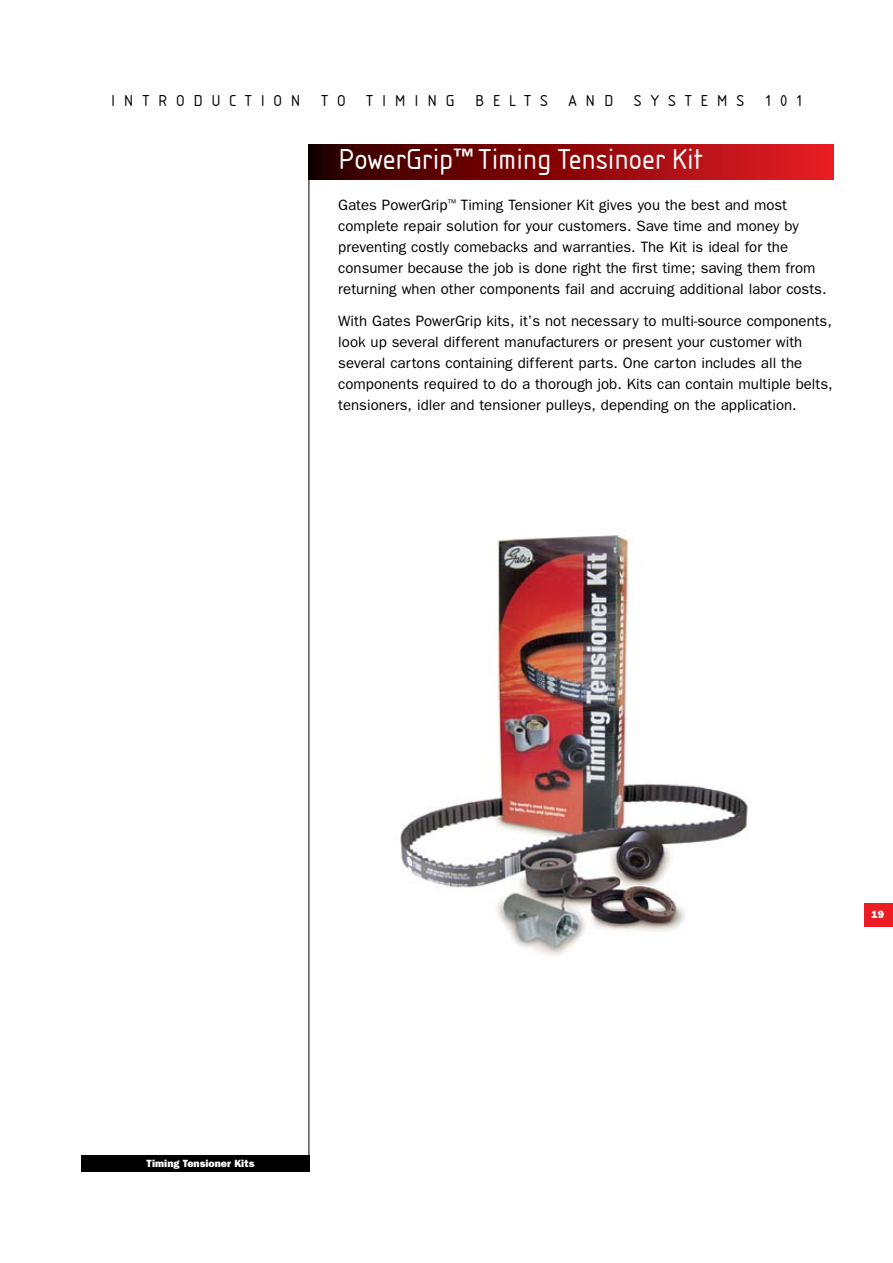
<style>
.page{position:relative;width:893px;height:1263px;background:#fff}
.page>*{position:absolute;margin:0;border:0;box-sizing:border-box;transform-origin:0 0}
.t1{font:30px "Isonorm D";color:#fff}
.t2{font:16.5px "Isonorm D";letter-spacing:.53em;color:#000}
.t3{font:15px/21px "Franklin Gothic";color:#000}
.t4{font:800 10.5px "Franklin Gothic";color:#fff}
</style>
<div class="page">
<hr style="left:309px;top:145px;width:1px;height:1025px;background:#000">
<div style="left:81px;top:1155px;width:228px;height:16px;background:#000"></div>
<div style="left:864px;top:903px;width:29px;height:24px;background:#ed1c24"></div>
<svg style="left:308px;top:144px;width:525px;height:35px;background:#8a090b"></svg>
<img style="left:400px;top:535px;width:348px;height:420px">
<p class="t2" style="left:111px;top:91px;width:191px">INTRODUCTION</p>
<p class="t2" style="left:321px;top:91px;width:26px">T O</p>
<p class="t2" style="left:366px;top:91px;width:90px">TIMING</p>
<p class="t2" style="left:475px;top:91px;width:74px">BELTS</p>
<p class="t2" style="left:568px;top:91px;width:46px">AND</p>
<p class="t2" style="left:634px;top:91px;width:112px">SYSTEMS</p>
<p class="t2" style="left:765px;top:91px;width:40px">101</p>
<h1 class="t1" style="left:338px;top:143px;width:366px">POWERGRIP<sup>™</sup> TIMING TENSINOER KIT</h1>
<p class="t3" style="left:338px;top:194px;width:490px">Gates PowerGrip<sup>™</sup> Timing Tensioner Kit gives you the best and most complete repair solution for your customers. Save time and money by preventing costly comebacks and warranties. The Kit is ideal for the consumer because the job is done right the first time; saving them from returning when other components fail and accruing additional labor costs.</p>
<p class="t3" style="left:338px;top:310px;width:496px">With Gates PowerGrip kits, it’s not necessary to multi-source components, look up several different manufacturers or present your customer with several cartons containing different parts. One carton includes all the components required to do a thorough job. Kits can contain multiple belts, tensioners, idler and tensioner pulleys, depending on the application.</p>
<p class="t4" style="left:147px;top:1157px;width:109px">Timing Tensioner Kits</p>
<p class="t4" style="left:872px;top:909px;width:7px">19</p>
</div>
